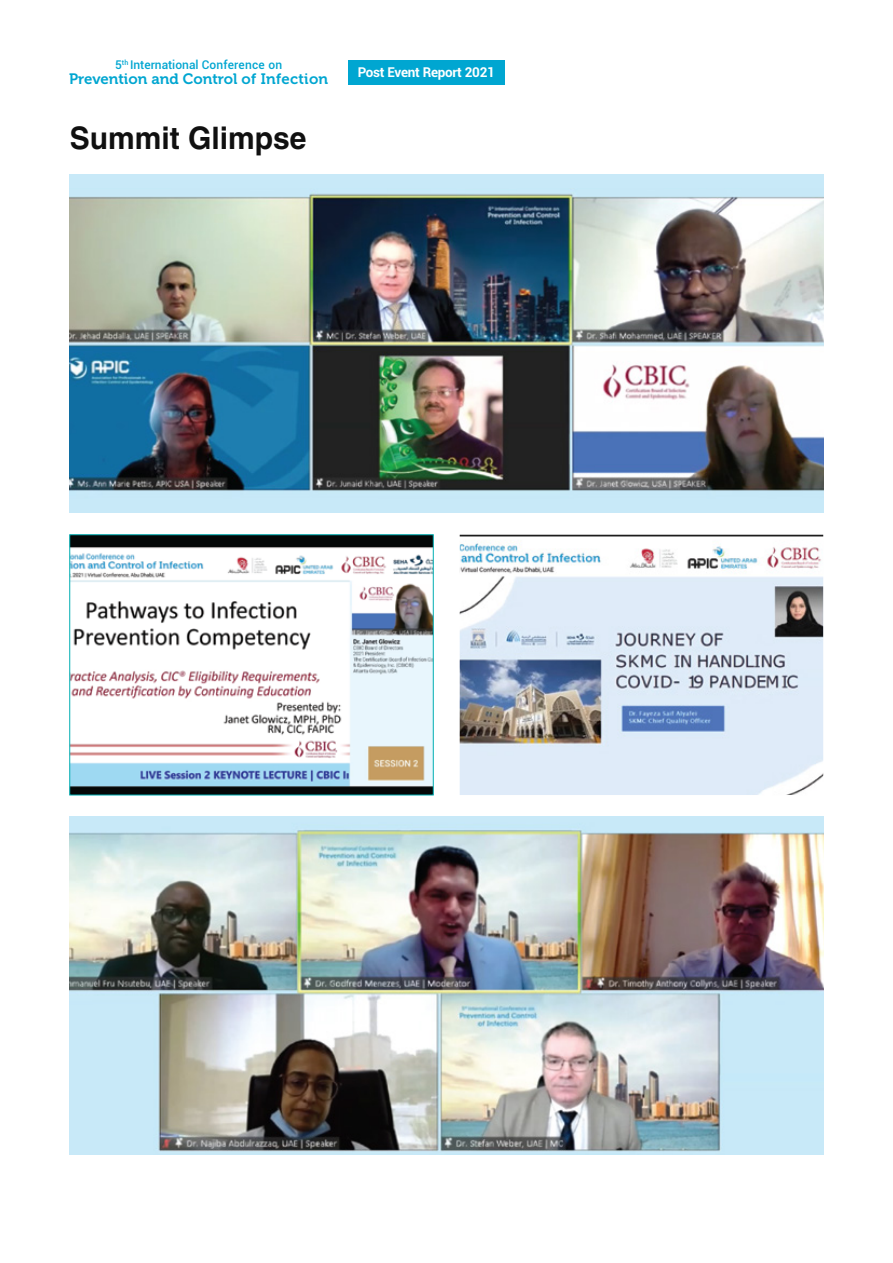
<style>
.page{position:relative;width:893px;height:1263px;background:#fff}
.page>*{position:absolute;margin:0;border:0;box-sizing:border-box;transform-origin:0 0}
.t1{font:700 31.05px "Helvetica CE";color:#101010}
.t2{font:15px "Museo 700";color:#00a6d1}
.t3{font:700 13.5px "Roboto";letter-spacing:-.02em;color:#fff}
.t4{font:500 12px "Roboto";color:#00a6d1}
</style>
<div class="page">
<img style="left:70px;top:817px;width:753px;height:338px">
<img style="left:70px;top:174px;width:753px;height:339px">
<img style="left:460px;top:535px;width:363px;height:260px">
<svg style="left:69px;top:534px;width:365px;height:262px"></svg>
<div style="left:348px;top:60px;width:157px;height:24px;background:#00a6d1"></div>
<p class="t4" style="left:115px;top:56px;width:169px">5<sup>th</sup> International Conference on</p>
<p class="t2" style="left:69px;top:70px;width:261px">Prevention and Control of Infection</p>
<p class="t3" style="left:358px;top:62px;width:139px">Post Event Report 2021</p>
<h1 class="t1" style="left:70px;top:119px;width:238px">Summit Glimpse</h1>
</div>
